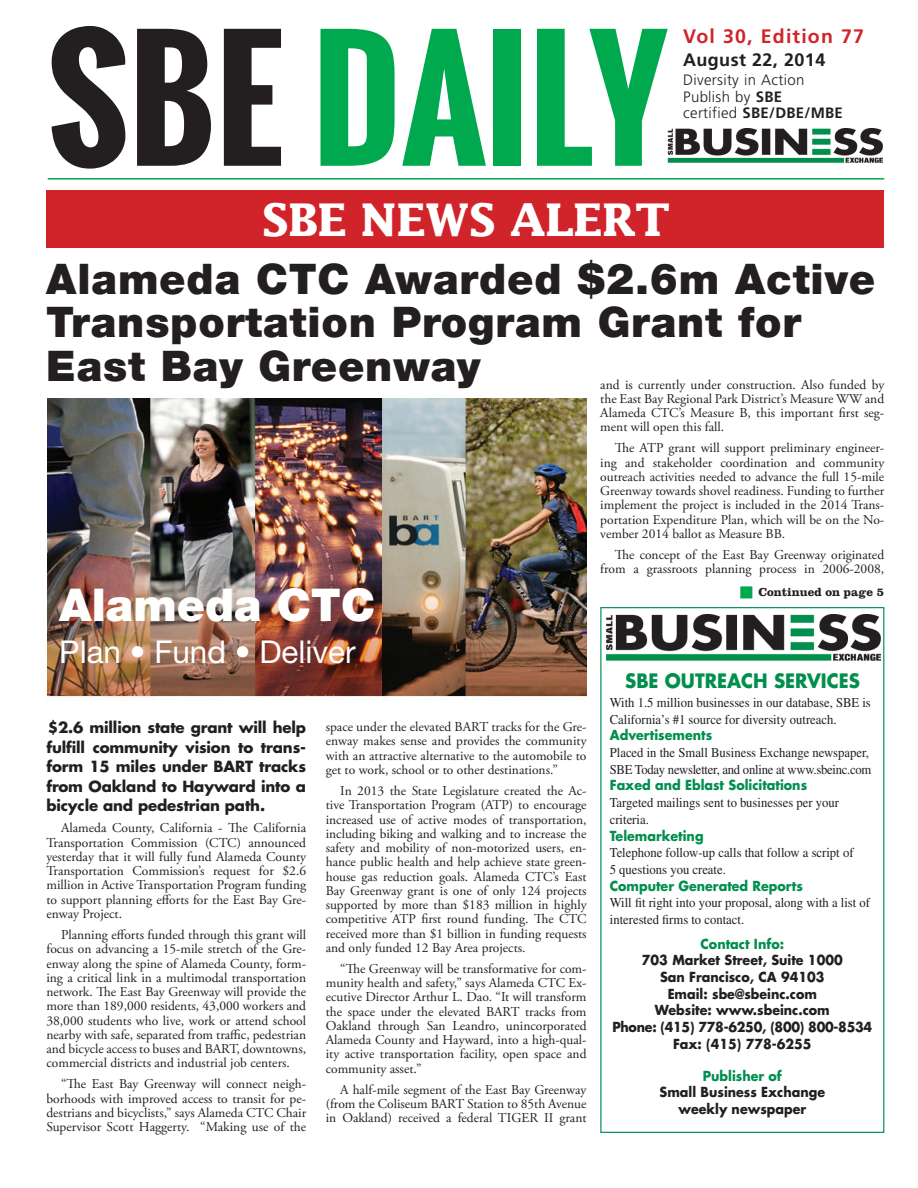
<style>
.page{position:relative;width:918px;height:1188px;background:#fff}
.page>*{position:absolute;margin:0;border:0;box-sizing:border-box;transform-origin:0 0}
.t1{font:700 155.85px "Oswald";color:#00a94e}
.t2{font:700 45px "Lucida";letter-spacing:-.02em;color:#fff}
.t3{font:900 45px "Helvetica Neue LT";color:#fff}
.t4{font:900 42px/43.5px "Helvetica Neue LT";letter-spacing:.02em;color:#231f20}
.t5{font:31.5px "Helvetica Neue LT Std";color:#fff}
.t6{font:700 19.5px "Frutiger";letter-spacing:.06em;color:#d1232a}
.t7{font:700 19.35px "Futura";color:#008f4d;scale:.94 1}
.t8{font:700 18px "Frutiger";letter-spacing:.02em;color:#231f20}
.t9{font:700 15px/19.5px "Futura";letter-spacing:-.01em;color:#231f20;text-align:justify}
.t10{font:300 15px/16.5px "Frutiger";letter-spacing:.02em;color:#231f20}
.t11{font:13.5px/14.2px "Adobe Garamond Pro";color:#231f20;text-align:justify}
.t12{font:13.5px/16.6px "Times";color:#231f20;scale:.94 1}
.t13{font:700 13.5px/16.6px "Futura";color:#231f20;text-align:center;scale:.94 1}
.t14{font:700 13.5px "Futura";color:#008f4d;scale:.94 1}
.t15{font:700 12px "Clarendon LT Std";color:#231f20}
.s1{color:#231f20}
.s2{font-weight:700}
</style>
<div class="page">
<hr style="left:48px;top:178px;width:836px;height:2px;background:#00a94e">
<img style="left:668px;top:128px;width:215px;height:34px">
<div style="left:46px;top:191px;width:838px;height:57px;background:#d1232a"></div>
<div style="left:600px;top:607px;width:284px;height:526px;background:#fff;border:1px solid #008f4d"></div>
<img style="left:606px;top:614px;width:274px;height:46px">
<img style="left:48px;top:398px;width:539px;height:303px">
<h1 class="t1" style="left:47px;top:-17px;width:622px"><span class="s1">SBE</span> DAILY</h1>
<h2 class="t2" style="left:262px;top:192px;width:410px">SBE NEWS ALERT</h2>
<h3 class="t6" style="left:683px;top:25px;width:182px">Vol 30, Edition 77</h3>
<h3 class="t8" style="left:683px;top:49px;width:144px">August 22, 2014</h3>
<p class="t10" style="left:683px;top:72px;width:161px">Diversity in Action<br>Publish by <span class="s2">SBE<br></span>certified <span class="s2">SBE/DBE/MBE</span></p>
<h3 class="t4" style="left:46px;top:257px;width:831px">Alameda CTC Awarded $2.6m Active<br>Transportation Program Grant for<br>East Bay Greenway</h3>
<p class="t11" style="left:600px;top:378px;width:285px">and is currently under construction. Also funded by the East Bay Regional Park District’s Measure WW and Alameda CTC’s Measure B, this important first seg&shy;ment will open this fall.</p>
<p class="t11" style="left:600px;top:441px;width:285px;text-indent:15px">The ATP grant will support preliminary engineer&shy;ing and stakeholder coordination and community outreach activities needed to advance the full 15-mile Greenway towards shovel readiness. Funding to further implement the project is included in the 2014 Trans&shy;portation Expenditure Plan, which will be on the No&shy;vember 2014 ballot as Measure BB.</p>
<p class="t11" style="left:600px;top:548px;width:285px;text-align:right">The concept of the East Bay Greenway originated from a grassroots planning process in 2006-2008,</p>
<h2 class="t3" style="left:59px;top:578px;width:317px">Alameda CTC</h2>
<h3 class="t5" style="left:59px;top:633px;width:298px">Plan • Fund • Deliver</h3>
<p class="t9" style="left:46px;top:718px;width:261px">$2.6 million state grant will help fulfill community vision to trans&shy;form 15 miles under BART tracks from Oakland to Hayward into a bicycle and pedestrian path.</p>
<p class="t11" style="left:46px;top:822px;width:261px;text-indent:15px">Alameda County, California - The California Transportation Commission (CTC) announced yesterday that it will fully fund Alameda County Transportation Commission’s request for $2.6 million in Active Transportation Program funding to support planning efforts for the East Bay Gre&shy;enway Project.</p>
<p class="t11" style="left:46px;top:928px;width:261px;text-indent:15px">Planning efforts funded through this grant will focus on advancing a 15-mile stretch of the Gre&shy;enway along the spine of Alameda County, form&shy;ing a critical link in a multimodal transportation network. The East Bay Greenway will provide the more than 189,000 residents, 43,000 workers and 38,000 students who live, work or attend school nearby with safe, separated from traffic, pedestrian and bicycle access to buses and BART, downtowns, commercial districts and industrial job centers.</p>
<p class="t11" style="left:46px;top:1077px;width:261px;text-indent:15px">“The East Bay Greenway will connect neigh&shy;borhoods with improved access to transit for pe&shy;destrians and bicyclists,” says Alameda CTC Chair Supervisor Scott Haggerty. “Making use of the</p>
<p class="t11" style="left:326px;top:720px;width:262px">space under the elevated BART tracks for the Gre&shy;enway makes sense and provides the community with an attractive alternative to the automobile to get to work, school or to other destinations.”</p>
<p class="t11" style="left:326px;top:784px;width:262px;text-indent:15px">In 2013 the State Legislature created the Ac&shy;tive Transportation Program (ATP) to encourage increased use of active modes of transportation, including biking and walking and to increase the safety and mobility of non-motorized users, en&shy;hance public health and help achieve state green&shy;house gas reduction goals. Alameda CTC’s East Bay Greenway grant is one of only 124 projects supported by more than $183 million in highly competitive ATP first round funding. The CTC received more than $1 billion in funding requests and only funded 12 Bay Area projects.</p>
<p class="t11" style="left:326px;top:962px;width:262px;text-indent:15px">“The Greenway will be transformative for com&shy;munity health and safety,” says Alameda CTC Ex&shy;ecutive Director Arthur L. Dao. “It will transform the space under the elevated BART tracks from Oakland through San Leandro, unincorporated Alameda County and Hayward, into a high-qual&shy;ity active transportation facility, open space and community asset.”</p>
<p class="t11" style="left:326px;top:1083px;width:262px;text-indent:15px">A half-mile segment of the East Bay Greenway (from the Coliseum BART Station to 85th Avenue in Oakland) received a federal TIGER II grant</p>
<p class="t15" style="left:759px;top:585px;width:127px">Continued on page 5</p>
<h3 class="t7" style="left:625px;top:668px;width:88px">SBE Outreac</h3>
<h3 class="t7" style="left:753px;top:668px;width:84px">h Services</h3>
<p class="t12" style="left:610px;top:694px;width:279px">With 1.5 million businesses in our database, SBE is<br>California’s #1 source for diversity outreach.</p>
<p class="t14" style="left:610px;top:726px;width:110px">Advertisements</p>
<p class="t12" style="left:610px;top:744px;width:280px">Placed in the Small Business Exchange newspaper,<br>SBE Today newsletter, and online at www.sbeinc.com</p>
<p class="t14" style="left:610px;top:776px;width:211px">Faxed and Eblast Solicitations</p>
<p class="t12" style="left:610px;top:794px;width:246px">Targeted mailings sent to businesses per your criteria.</p>
<p class="t14" style="left:610px;top:826px;width:101px">Telemarketing</p>
<p class="t12" style="left:610px;top:844px;width:261px">Telephone follow-up calls that follow a script of<br>5 questions you create.</p>
<p class="t14" style="left:610px;top:877px;width:207px">Computer Generated Reports</p>
<p class="t12" style="left:610px;top:894px;width:278px">Will fit right into your proposal, along with a list of interested firms to contact.</p>
<p class="t14" style="left:701px;top:935px;width:90px">Contact Info:</p>
<p class="t13" style="left:612px;top:952px;width:278px">703 Market Street, Suite 1000<br>San Francisco, CA 94103<br>Email: sbe@sbeinc.com<br>Website: www.sbeinc.com<br>Phone: (415) 778-6250, (800) 800-8534<br>Fax: (415) 778-6255</p>
<p class="t14" style="left:703px;top:1067px;width:86px">Publisher of</p>
<p class="t13" style="left:660px;top:1084px;width:178px">Small Business Exchange weekly newspaper</p>
</div>
